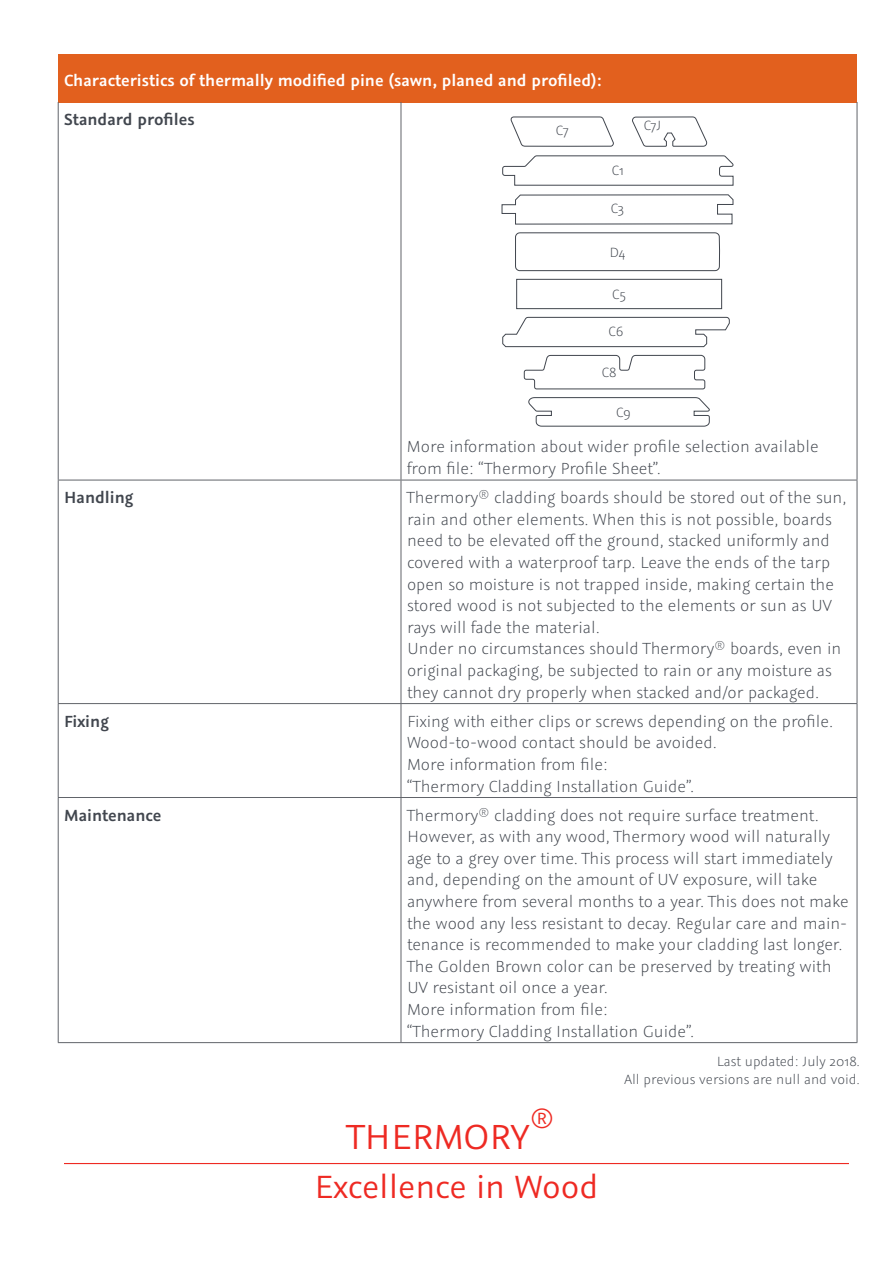
<style>
.page{position:relative;width:893px;height:1263px;background:#fff}
.page>*{position:absolute;margin:0;border:0;box-sizing:border-box;transform-origin:0 0}
.t1{font:39px "Graublau Sans";color:#ee2a23}
.t2{font:36px "Graublau Sans";color:#ee2a23}
.t3{font:22.8px "Graublau Sans";color:#ee2a23}
.t4{font:300 18px/21.6px "Graublau Sans";color:#41464e}
.t5{font:600 18px "Graublau Sans";color:#fff}
.t6{font:600 18px "Graublau Sans";color:#41464e}
.t7{font:300 15px/18px "Graublau Sans";color:#41464e;text-align:right}
</style>
<div class="page">
<div style="left:58px;top:54px;width:799px;height:48px;background:#e2601e"></div>
<hr style="left:58px;top:102px;width:1px;height:378px;background:#61646a">
<hr style="left:401px;top:102px;width:1px;height:378px;background:#61646a">
<hr style="left:857px;top:102px;width:1px;height:378px;background:#61646a">
<hr style="left:58px;top:480px;width:343px;height:1px;background:#61646a">
<hr style="left:58px;top:480px;width:1px;height:223px;background:#61646a">
<hr style="left:401px;top:480px;width:456px;height:1px;background:#61646a">
<hr style="left:401px;top:480px;width:1px;height:223px;background:#61646a">
<hr style="left:857px;top:480px;width:1px;height:223px;background:#61646a">
<hr style="left:58px;top:703px;width:343px;height:1px;background:#61646a">
<hr style="left:58px;top:704px;width:1px;height:93px;background:#61646a">
<hr style="left:401px;top:703px;width:456px;height:1px;background:#61646a">
<hr style="left:401px;top:704px;width:1px;height:93px;background:#61646a">
<hr style="left:857px;top:704px;width:1px;height:93px;background:#61646a">
<hr style="left:58px;top:797px;width:343px;height:1px;background:#61646a">
<hr style="left:58px;top:798px;width:1px;height:244px;background:#61646a">
<hr style="left:401px;top:797px;width:456px;height:1px;background:#61646a">
<hr style="left:401px;top:798px;width:1px;height:244px;background:#61646a">
<hr style="left:857px;top:798px;width:1px;height:244px;background:#61646a">
<hr style="left:58px;top:1042px;width:343px;height:1px;background:#61646a">
<hr style="left:401px;top:1042px;width:456px;height:1px;background:#61646a">
<hr style="left:64px;top:1163px;width:785px;height:1px;background:#ee2a23">
<svg style="left:632px;top:116px;width:75px;height:31px"></svg>
<svg style="left:502px;top:155px;width:231px;height:31px"></svg>
<div style="left:516px;top:279px;width:206px;height:30px;border:1px solid #41464e"></div>
<svg style="left:511px;top:116px;width:103px;height:31px"></svg>
<svg style="left:524px;top:355px;width:181px;height:34px"></svg>
<svg style="left:501px;top:194px;width:232px;height:31px"></svg>
<svg style="left:502px;top:317px;width:228px;height:30px"></svg>
<svg style="left:528px;top:397px;width:182px;height:30px"></svg>
<svg style="left:515px;top:232px;width:205px;height:39px"></svg>
<p class="t5" style="left:64px;top:70px;width:539px">Characteristics of thermally modified pine (sawn, planed and profiled):</p>
<p class="t6" style="left:64px;top:109px;width:132px">Standard profiles</p>
<p class="t7" style="left:556px;top:122px;width:14px">C7</p>
<p class="t7" style="left:612px;top:162px;width:14px">C1</p>
<p class="t7" style="left:611px;top:199px;width:15px">C3</p>
<p class="t7" style="left:609px;top:243px;width:18px">D4</p>
<p class="t7" style="left:612px;top:285px;width:15px">C5</p>
<p class="t7" style="left:608px;top:323px;width:16px">C6</p>
<p class="t7" style="left:602px;top:364px;width:16px">C8</p>
<p class="t7" style="left:616px;top:403px;width:16px">C9</p>
<p class="t7" style="left:644px;top:117px;width:19px">C7J</p>
<p class="t4" style="left:407px;top:436px;width:413px">More information about wider profile selection available from file: “Thermory Profile Sheet”.</p>
<p class="t6" style="left:64px;top:487px;width:71px">Handling</p>
<p class="t4" style="left:407px;top:487px;width:441px">Thermory<sup>®</sup> cladding boards should be stored out of the sun, rain and other elements. When this is not possible, boards need to be elevated off the ground, stacked uniformly and covered with a waterproof tarp. Leave the ends of the tarp open so moisture is not trapped inside, making certain the stored wood is not subjected to the elements or sun as UV rays will fade the material.<br>Under no circumstances should Thermory<sup>®</sup> boards, even in original packaging, be subjected to rain or any moisture as they cannot dry properly when stacked and/or packaged.</p>
<p class="t6" style="left:64px;top:710px;width:46px">Fixing</p>
<p class="t4" style="left:407px;top:710px;width:427px">Fixing with either clips or screws depending on the profile.<br>Wood-to-wood contact should be avoided.<br>More information from file:<br>“Thermory Cladding Installation Guide”.</p>
<p class="t6" style="left:64px;top:804px;width:99px">Maintenance</p>
<p class="t4" style="left:407px;top:804px;width:443px">Thermory<sup>®</sup> cladding does not require surface treatment.<br>However, as with any wood, Thermory wood will naturally age to a grey over time. This process will start immediately and, depending on the amount of UV exposure, will take anywhere from several months to a year. This does not make the wood any less resistant to decay. Regular care and main&shy;tenance is recommended to make your cladding last longer.<br>The Golden Brown color can be preserved by treating with UV resistant oil once a year.<br>More information from file:<br>“Thermory Cladding Installation Guide”.</p>
<p class="t3" style="left:530px;top:1103px;width:26px">®</p>
<h1 class="t1" style="left:347px;top:1114px;width:184px">THERMORY</h1>
<h2 class="t2" style="left:314px;top:1165px;width:286px">Excellence in Wood</h2>
<p class="t7" style="left:624px;top:1052px;width:237px">Last updated: July 2018.<br>All previous versions are null and void.</p>
</div>
